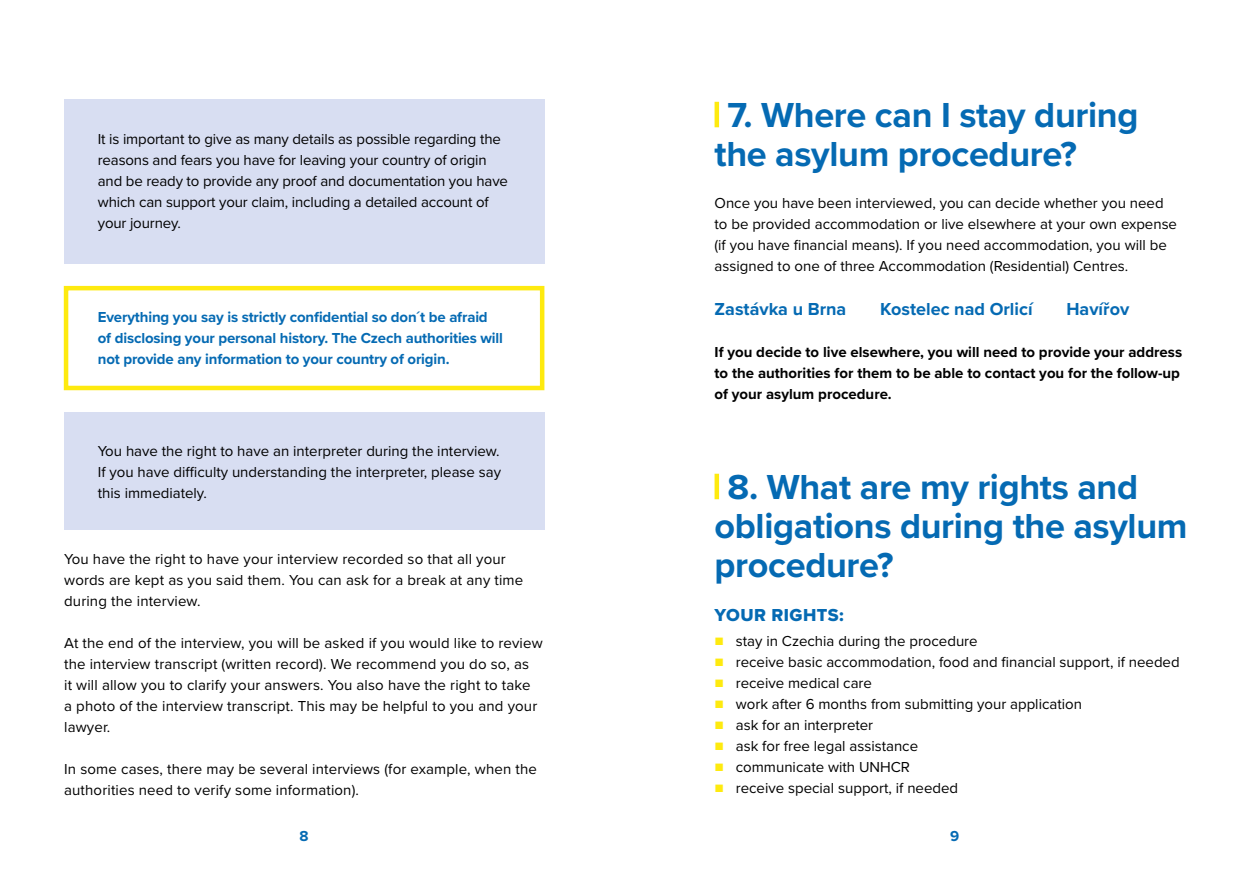
<style>
.page{position:relative;width:1259px;height:893px;background:#fff}
.page>*{position:absolute;margin:0;border:0;box-sizing:border-box;transform-origin:0 0}
.t1{font:700 36px/39px "Proxima Nova";letter-spacing:-.01em;color:#056ab3}
.t2{font:700 18px "Proxima Nova";color:#056ab3}
.t3{font:18px "Proxima Nova Extrabld";letter-spacing:.025em;color:#056ab3}
.t4{font:15px/21px "Proxima Nova";color:#000}
.t5{font:700 15px/21px "Proxima Nova";letter-spacing:-.01em;color:#056ab3}
.t6{font:700 15px/21px "Proxima Nova";color:#000}
</style>
<div class="page">
<div style="left:64px;top:99px;width:480px;height:165px;background:#d8def2"></div>
<div style="left:64px;top:412px;width:480px;height:118px;background:#d8def2"></div>
<div style="left:64px;top:286px;width:480px;height:104px;border:4px solid #feea0f"></div>
<div style="left:714px;top:102px;width:5px;height:25px;background:#feea0f"></div>
<div style="left:714px;top:474px;width:5px;height:25px;background:#feea0f"></div>
<p class="t4" style="left:98px;top:128px;width:412px">It is important to give as many details as possible regarding the reasons and fears you have for leaving your country of origin and be ready to provide any proof and documentation you have which can support your claim, including a detailed account of your journey.</p>
<p class="t5" style="left:98px;top:306px;width:407px">Everything you say is strictly confidential so don´t be afraid of disclosing your personal history. The Czech authorities will not provide any information to your country of origin.</p>
<p class="t4" style="left:98px;top:440px;width:405px;text-align:justify">You have the right to have an interpreter during the interview.<br>If you have difficulty understanding the interpreter, please say this immediately.</p>
<p class="t4" style="left:64px;top:548px;width:461px">You have the right to have your interview recorded so that all your words are kept as you said them. You can ask for a break at any time during the interview.</p>
<p class="t4" style="left:64px;top:632px;width:480px">At the end of the interview, you will be asked if you would like to review the interview transcript (written record). We recommend you do so, as<br>it will allow you to clarify your answers. You also have the right to take<br>a photo of the interview transcript. This may be helpful to you and your lawyer.</p>
<p class="t4" style="left:64px;top:758px;width:474px">In some cases, there may be several interviews (for example, when the authorities need to verify some information).</p>
<h1 class="t1" style="left:714px;top:95px;width:425px;text-indent:13px">7. Where can I stay during the asylum procedure?</h1>
<p class="t4" style="left:714px;top:192px;width:464px">Once you have been interviewed, you can decide whether you need to be provided accommodation or live elsewhere at your own expense (if you have financial means). If you need accommodation, you will be assigned to one of three Accommodation (Residential) Centres.</p>
<p class="t2" style="left:714px;top:295px;width:133px">Zastávka u Brna</p>
<p class="t2" style="left:880px;top:295px;width:154px">Kostelec nad Orlicí</p>
<p class="t2" style="left:1066px;top:295px;width:64px">Havířov</p>
<p class="t6" style="left:714px;top:341px;width:469px">If you decide to live elsewhere, you will need to provide your address to the authorities for them to be able to contact you for the follow-up of your asylum procedure.</p>
<h1 class="t1" style="left:714px;top:467px;width:474px;text-indent:13px">8. What are my rights and obligations during the asylum procedure?</h1>
<p class="t3" style="left:714px;top:602px;width:131px">YOUR RIGHTS:</p>
<p class="t4" style="left:736px;top:630px;width:445px">stay in Czechia during the procedure<br>receive basic accommodation, food and financial support, if needed receive medical care<br>work after 6 months from submitting your application<br>ask for an interpreter<br>ask for free legal assistance<br>communicate with UNHCR<br>receive special support, if needed</p>
<p class="t5" style="left:299px;top:825px;width:11px">8</p>
<p class="t5" style="left:950px;top:825px;width:11px">9</p>
</div>
